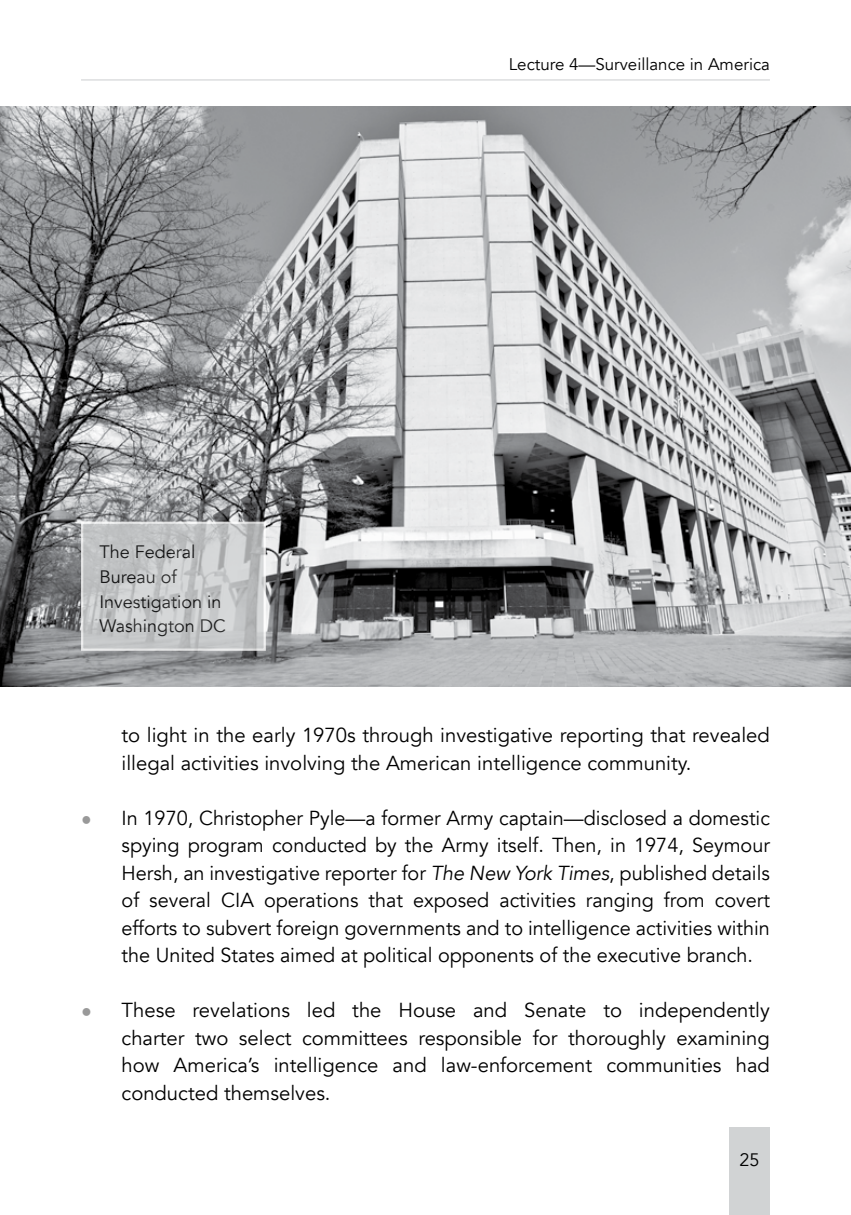
<style>
.page{position:relative;width:851px;height:1215px;background:#fff}
.page>*{position:absolute;margin:0;border:0;box-sizing:border-box;transform-origin:0 0}
.t1{font:20.25px/27.4px "Avenir";color:#000;text-align:justify}
.t2{font:18px/24.8px "Avenir";color:#000}
.t3{font:16.88px "Avenir";color:#000}
.s1{font-family:"Times New Roman";font-size:18px;color:#999}
.s2{font-style:italic}
</style>
<div class="page">
<hr style="left:81px;top:79px;width:689px;height:2px;background:#d1d3d4">
<div style="left:729px;top:1128px;width:41px;height:87px;background:#d1d3d4"></div>
<img style="left:0;top:106px;width:850px;height:581px">
<svg style="left:84px;top:525px;width:179px;height:123px;background:#c4c6c7"></svg>
<div style="left:81px;top:522px;width:185px;height:129px;border:2px solid #fff"></div>
<p class="t2" style="left:99px;top:540px;width:128px">The Federal<br>Bureau of<br>Investigation in<br>Washington DC</p>
<p class="t3" style="left:509px;top:55px;width:262px">Lecture 4—Surveillance in America</p>
<p class="t1" style="left:122px;top:722px;width:650px">to light in the early 1970s through investigative reporting that revealed illegal activities involving the American intelligence community.</p>
<p class="t1" style="left:122px;top:804px;width:650px;text-indent:-40px"><span class="s1">●</span> In 1970, Christopher Pyle—a former Army captain—disclosed a domestic spying program conducted by the Army itself. Then, in 1974, Seymour Hersh, an investigative reporter for <span class="s2">The New York Times</span>, published details of several CIA operations that exposed activities ranging from covert efforts to subvert foreign governments and to intelligence activities within the United States aimed at political opponents of the executive branch.</p>
<p class="t1" style="left:122px;top:997px;width:649px;text-indent:-40px"><span class="s1">●</span> These revelations led the House and Senate to independently charter two select committees responsible for thoroughly examining how America’s intelligence and law-enforcement communities had conducted themselves.</p>
<p class="t2" style="left:739px;top:1148px;width:22px">25</p>
</div>
